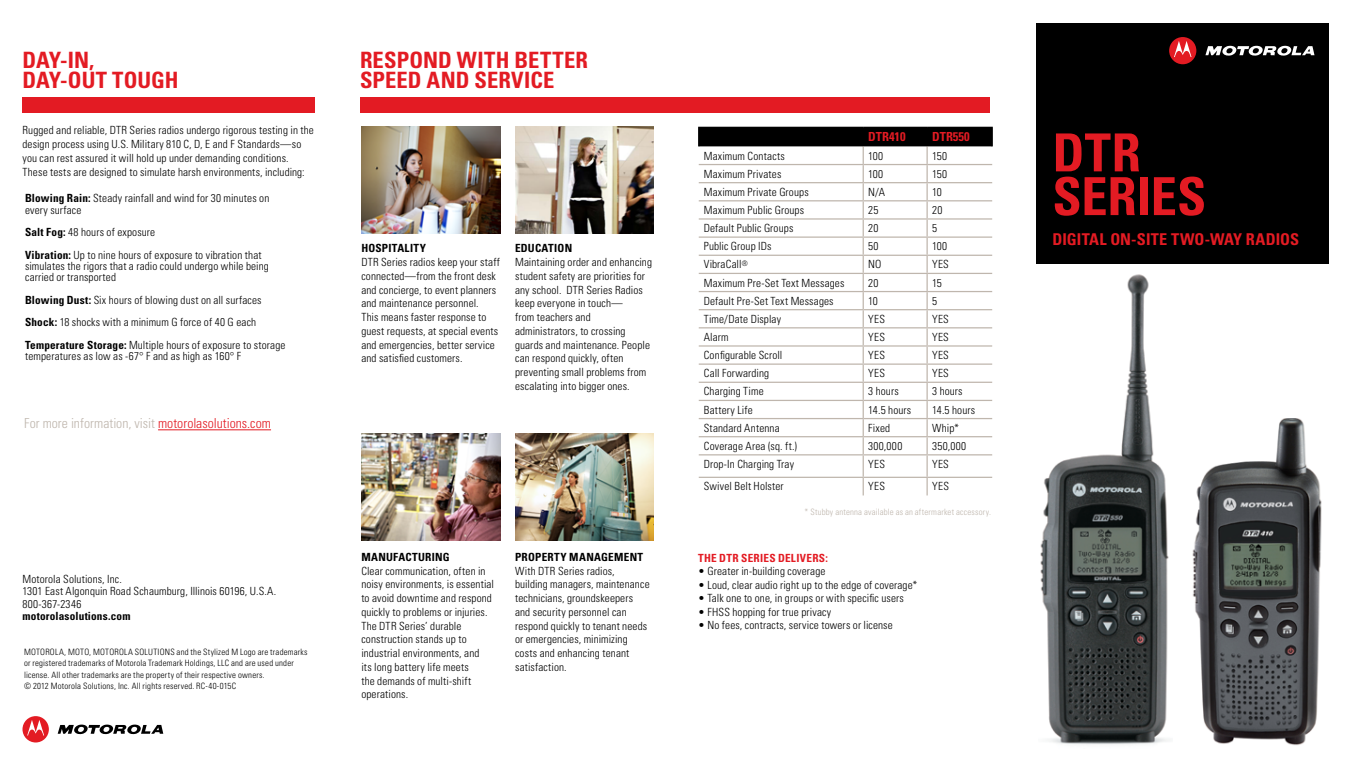
<style>
.page{position:relative;width:1350px;height:765px;background:#fff}
.page>*{position:absolute;margin:0;border:0;box-sizing:border-box;transform-origin:0 0}
.t1{font:700 condensed 52.5px/43.8px "Univers LT Std";color:#e31b23}
.t2{font:700 condensed 22.5px/20px "Univers LT Std";color:#e31b23}
.t3{font:700 condensed 16.25px "Univers LT Std";color:#e31b23}
.t4{font:300 condensed 13.75px "Univers LT Std";color:#bfb6ad}
.t5{font:700 condensed 12.5px "Univers LT Std";color:#e31b23}
.t6{font:300 condensed 11.25px/13.8px "Univers LT Std";letter-spacing:.01em;color:#000}
.t7{font:700 condensed 11.25px "Univers LT Std";letter-spacing:.02em;color:#000}
.t8{font:700 condensed 11.25px "Univers LT Std";letter-spacing:.025em;color:#e31b23}
.t9{font:300 condensed 8.75px/11.2px "Univers LT Std";letter-spacing:.025em;color:#000}
.t10{font:300 condensed 8.75px "Univers LT Std";letter-spacing:.025em;color:#bfb6ad}
.s1{font-weight:700}
.s2{color:#e31b23}
</style>
<div class="page">
<img style="left:1040px;top:274px;width:129px;height:471px">
<img style="left:1192px;top:418px;width:130px;height:327px">
<div style="left:1036px;top:23px;width:292px;height:241px;background:#000"></div>
<img style="left:515px;top:126px;width:139px;height:107px">
<svg style="left:1205px;top:46px;width:110px;height:10px"></svg>
<svg style="left:1169px;top:37px;width:27px;height:27px"></svg>
<svg style="left:698px;top:127px;width:295px;height:368px"></svg>
<img style="left:361px;top:126px;width:139px;height:107px">
<img style="left:515px;top:433px;width:139px;height:107px">
<img style="left:361px;top:433px;width:139px;height:107px">
<div style="left:22px;top:97px;width:293px;height:16px;background:#e31b23"></div>
<div style="left:360px;top:97px;width:629px;height:16px;background:#e31b23"></div>
<svg style="left:58px;top:725px;width:105px;height:10px"></svg>
<div style="left:23px;top:716px;width:26px;height:27px;background:#e31b23;border-radius:50%"></div>
<svg style="left:27px;top:720px;width:17px;height:16px"></svg>
<hr style="left:158px;top:429px;width:113px;height:1px;background:#e31b23">
<h2 class="t2" style="left:22px;top:50px;width:158px">DAY-IN,<br>DAY-OUT TOUGH</h2>
<h2 class="t2" style="left:360px;top:50px;width:230px">RESPOND WITH BETTER<br>SPEED AND SERVICE</h2>
<p class="t6" style="left:23px;top:124px;width:293px">Rugged and reliable, DTR Series radios undergo rigorous testing in the design process using U.S. Military 810 C, D, E and F Standards—so you can rest assured it will hold up under demanding conditions.<br>These tests are designed to simulate harsh environments, including:</p>
<p class="t6" style="left:25px;top:193px;width:246px;line-height:11.2px"><span class="s1">Blowing Rain:</span> Steady rainfall and wind for 30 minutes on every surface</p>
<p class="t6" style="left:25px;top:221px;width:238px;line-height:22.5px"><span class="s1">Salt Fog:</span> 48 hours of exposure<br><span class="s1">Vibration:</span> Up to nine hours of exposure to vibration that</p>
<p class="t6" style="left:25px;top:260px;width:245px;line-height:11.2px">simulates the rigors that a radio could undergo while being carried or transported</p>
<p class="t6" style="left:25px;top:289px;width:262px;line-height:22.5px"><span class="s1">Blowing Dust:</span> Six hours of blowing dust on all surfaces<br><span class="s1">Shock:</span> 18 shocks with a minimum G force of 40 G each<br><span class="s1">Temperature Storage:</span> Multiple hours of exposure to storage</p>
<p class="t6" style="left:25px;top:349px;width:218px">temperatures as low as -67° F and as high as 160° F</p>
<p class="t4" style="left:24px;top:415px;width:248px">For more information, visit <span class="s2">motorolasolutions.com</span></p>
<p class="t7" style="left:361px;top:241px;width:60px">Hospitality</p>
<p class="t6" style="left:361px;top:255px;width:140px">DTR Series radios keep your staff connected—from the front desk and concierge, to event planners and maintenance personnel.<br>This means faster response to guest requests, at special events and emergencies, better service and satisfied customers.</p>
<p class="t7" style="left:515px;top:241px;width:8px">Educat</p>
<p class="t7" style="left:554px;top:241px;width:11px">ion</p>
<p class="t6" style="left:515px;top:255px;width:139px">Maintaining order and enhancing student safety are priorities for any school. DTR Series Radios keep everyone in touch—<br>from teachers and administrators, to crossing guards and maintenance. People can respond quickly, often preventing small problems from escalating into bigger ones.</p>
<p class="t6" style="left:22px;top:573px;width:255px;line-height:12.5px">Motorola Solutions, Inc.<br>1301 East Algonquin Road Schaumburg, Illinois 60196, U.S.A.<br>800-367-2346</p>
<p class="t7" style="left:23px;top:609px;width:109px">motorolasolutions.com</p>
<p class="t9" style="left:24px;top:647px;width:285px">MOTOROLA, MOTO, MOTOROLA SOLUTIONS and the Stylized M Logo are trademarks or registered trademarks of Motorola Trademark Holdings, LLC and are used under license. All other trademarks are the property of their respective owners.<br>© 2012 Motorola Solutions, Inc. All rights reserved. RC-40-015C</p>
<p class="t7" style="left:361px;top:550px;width:18px">Manufactur</p>
<p class="t7" style="left:432px;top:550px;width:11px">ing</p>
<p class="t6" style="left:361px;top:564px;width:134px">Clear communication, often in noisy environments, is essential to avoid downtime and respond quickly to problems or injuries.<br>The DTR Series’ durable construction stands up to industrial environments, and<br>its long battery life meets<br>the demands of multi-shift operations.</p>
<p class="t7" style="left:515px;top:550px;width:40px">Property</p>
<p class="t7" style="left:569px;top:550px;width:18px">Manag</p>
<p class="t7" style="left:608px;top:550px;width:29px">ement</p>
<p class="t6" style="left:515px;top:564px;width:136px">With DTR Series radios, building managers, maintenance technicians, groundskeepers and security personnel can respond quickly to tenant needs or emergencies, minimizing costs and enhancing tenant satisfaction.</p>
<p class="t5" style="left:868px;top:129px;width:39px">DTR410</p>
<p class="t5" style="left:932px;top:129px;width:39px">DTR550</p>
<p class="t6" style="left:704px;top:149px;width:83px">Maximum Contacts</p>
<p class="t6" style="left:868px;top:149px;width:17px">100</p>
<p class="t6" style="left:932px;top:149px;width:16px">150</p>
<p class="t6" style="left:704px;top:167px;width:79px">Maximum Privates</p>
<p class="t6" style="left:868px;top:167px;width:17px">100</p>
<p class="t6" style="left:932px;top:167px;width:16px">150</p>
<p class="t6" style="left:704px;top:185px;width:106px">Maximum Private Groups</p>
<p class="t6" style="left:868px;top:185px;width:18px">n/a</p>
<p class="t6" style="left:932px;top:185px;width:11px">10</p>
<p class="t6" style="left:704px;top:203px;width:102px">Maximum Public Groups</p>
<p class="t6" style="left:868px;top:203px;width:12px">25</p>
<p class="t6" style="left:932px;top:203px;width:12px">20</p>
<p class="t6" style="left:704px;top:221px;width:91px">Default Public Groups</p>
<p class="t6" style="left:868px;top:221px;width:12px">20</p>
<p class="t6" style="left:932px;top:221px;width:6px">5</p>
<p class="t6" style="left:704px;top:239px;width:69px">Public Group IDs</p>
<p class="t6" style="left:868px;top:239px;width:12px">50</p>
<p class="t6" style="left:932px;top:239px;width:17px">100</p>
<p class="t6" style="left:704px;top:258px;width:45px">VibraCall<sup>®</sup></p>
<p class="t6" style="left:868px;top:258px;width:15px">No</p>
<p class="t6" style="left:932px;top:258px;width:12px">yes</p>
<p class="t6" style="left:704px;top:276px;width:142px">Maximum Pre-Set Text Messages</p>
<p class="t6" style="left:868px;top:276px;width:12px">20</p>
<p class="t6" style="left:932px;top:276px;width:11px">15</p>
<p class="t6" style="left:704px;top:294px;width:131px">Default Pre-Set Text Messages</p>
<p class="t6" style="left:868px;top:294px;width:11px">10</p>
<p class="t6" style="left:932px;top:294px;width:6px">5</p>
<p class="t6" style="left:704px;top:312px;width:79px">Time/Date Display</p>
<p class="t6" style="left:868px;top:312px;width:12px">yes</p>
<p class="t6" style="left:932px;top:312px;width:12px">yes</p>
<p class="t6" style="left:704px;top:330px;width:26px">Alarm</p>
<p class="t6" style="left:868px;top:330px;width:12px">yes</p>
<p class="t6" style="left:932px;top:330px;width:12px">yes</p>
<p class="t6" style="left:704px;top:348px;width:80px">Configurable Scroll</p>
<p class="t6" style="left:868px;top:348px;width:12px">yes</p>
<p class="t6" style="left:932px;top:348px;width:12px">yes</p>
<p class="t6" style="left:704px;top:366px;width:67px">Call Forwarding</p>
<p class="t6" style="left:868px;top:366px;width:12px">yes</p>
<p class="t6" style="left:932px;top:366px;width:12px">yes</p>
<p class="t6" style="left:704px;top:385px;width:61px">Charging Time</p>
<p class="t6" style="left:868px;top:385px;width:32px">3 hours</p>
<p class="t6" style="left:932px;top:385px;width:32px">3 hours</p>
<p class="t6" style="left:704px;top:403px;width:51px">Battery Life</p>
<p class="t6" style="left:868px;top:403px;width:44px">14.5 hours</p>
<p class="t6" style="left:932px;top:403px;width:44px">14.5 hours</p>
<p class="t6" style="left:704px;top:421px;width:77px">Standard Antenna</p>
<p class="t6" style="left:868px;top:421px;width:23px">Fixed</p>
<p class="t6" style="left:932px;top:421px;width:28px">Whip*</p>
<p class="t6" style="left:704px;top:439px;width:95px">Coverage Area (sq. ft.)</p>
<p class="t6" style="left:868px;top:439px;width:36px">300,000</p>
<p class="t6" style="left:932px;top:439px;width:36px">350,000</p>
<p class="t6" style="left:704px;top:457px;width:92px">Drop-In Charging Tray</p>
<p class="t6" style="left:868px;top:457px;width:12px">yes</p>
<p class="t6" style="left:932px;top:457px;width:12px">yes</p>
<p class="t6" style="left:704px;top:480px;width:81px">Swivel Belt Holster</p>
<p class="t6" style="left:868px;top:480px;width:12px">yes</p>
<p class="t6" style="left:932px;top:480px;width:12px">yes</p>
<p class="t10" style="left:805px;top:506px;width:188px">* Stubby antenna available as an aftermarket accessory.</p>
<p class="t8" style="left:698px;top:551px;width:131px">THE DTR SERIES DELIVERS:</p>
<p class="t6" style="left:698px;top:564px;width:129px">• Greater in-building coverage</p>
<p class="t6" style="left:698px;top:578px;width:221px">• Loud, clear audio right up to the edge of coverage*</p>
<p class="t6" style="left:698px;top:591px;width:207px">• Talk one to one, in groups or with specific users</p>
<p class="t6" style="left:698px;top:605px;width:135px">• FHSS hopping for true privacy</p>
<p class="t6" style="left:698px;top:618px;width:196px">• No fees, contracts, service towers or license</p>
<h1 class="t1" style="left:1052px;top:131px;width:149px">DTR<br>Series</h1>
<h3 class="t3" style="left:1053px;top:229px;width:248px">DIGITAL ON-SITE TWO-WAY RADIOS</h3>
</div>
